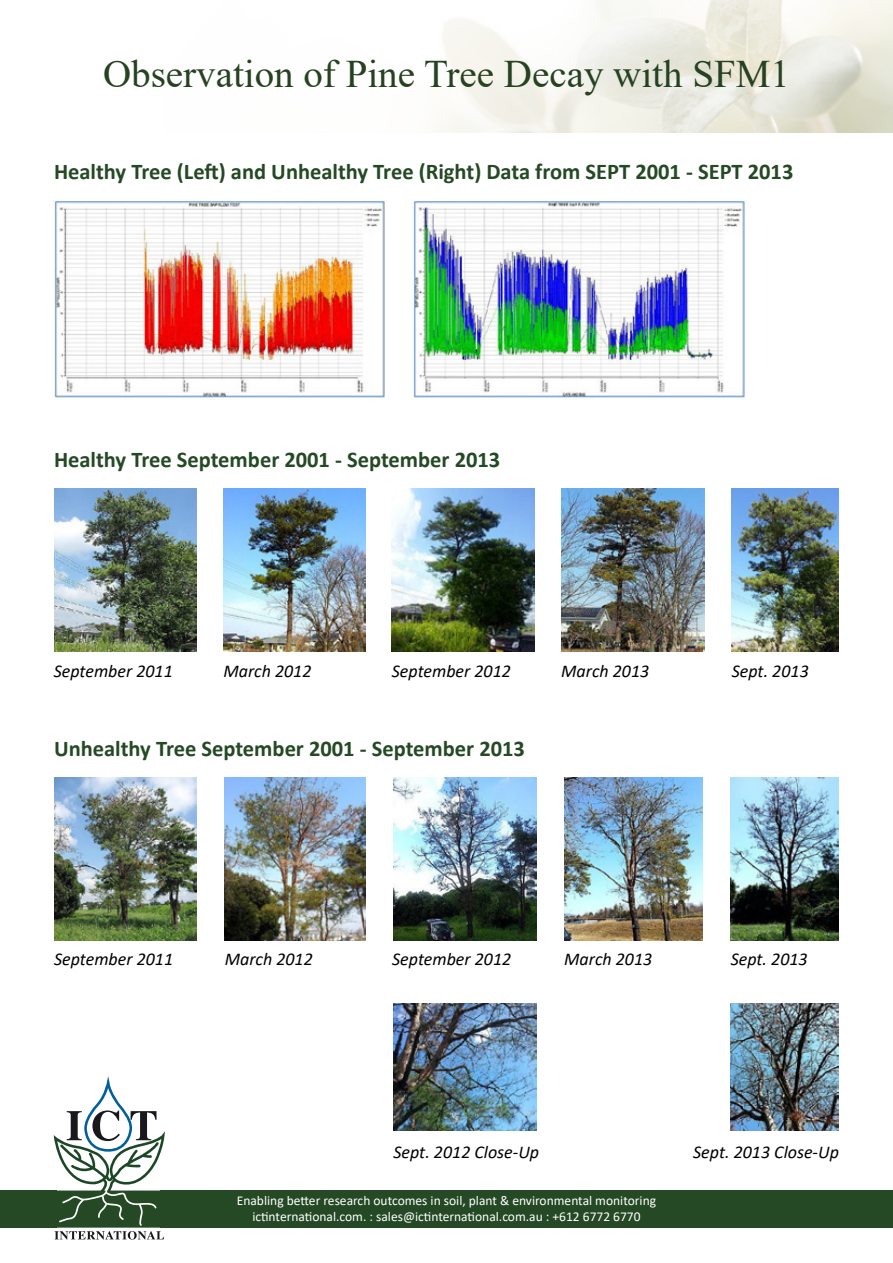
<style>
.page{position:relative;width:893px;height:1263px;background:#fff}
.page>*{position:absolute;margin:0;border:0;box-sizing:border-box;transform-origin:0 0}
.t1{font:39px "Times New Roman";color:#264221}
.Body-Para-Reg-1st{font:700 22.5px "Calibri";color:#244924}
.Body-Para-Reg-1st-2{font:italic 18px "Calibri";color:#000}
.t2{font:13.5px "Calibri";color:#fff}
</style>
<div class="page">
<img style="left:437px;top:0;width:456px;height:132px">
<svg style="left:54px;top:1076px;width:111px;height:163px"></svg>
<div style="left:160px;top:1190px;width:733px;height:38px;background:#244924"></div>
<div style="left:0;top:1190px;width:57px;height:38px;background:#244924"></div>
<img style="left:413px;top:201px;width:332px;height:197px">
<img style="left:53px;top:200px;width:333px;height:198px">
<img style="left:54px;top:489px;width:143px;height:162px">
<img style="left:223px;top:489px;width:142px;height:162px">
<img style="left:392px;top:489px;width:142px;height:162px">
<img style="left:561px;top:489px;width:144px;height:162px">
<img style="left:732px;top:489px;width:107px;height:162px">
<img style="left:54px;top:778px;width:143px;height:162px">
<img style="left:225px;top:778px;width:140px;height:162px">
<img style="left:393px;top:778px;width:143px;height:162px">
<img style="left:564px;top:778px;width:138px;height:162px">
<img style="left:731px;top:778px;width:108px;height:162px">
<img style="left:394px;top:1003px;width:142px;height:127px">
<img style="left:731px;top:1003px;width:108px;height:127px">
<p class="t1" style="left:103px;top:46px;width:688px">Observation of Pine Tree Decay with SFM1</p>
<p class="Body-Para-Reg-1st" style="left:54px;top:156px;width:741px">Healthy Tree (Left) and Unhealthy Tree (Right) Data from SEPT 2001 - SEPT 2013</p>
<p class="Body-Para-Reg-1st" style="left:54px;top:444px;width:448px">Healthy Tree September 2001 - September 2013</p>
<p class="Body-Para-Reg-1st-2" style="left:54px;top:658px;width:121px">September 2011</p>
<p class="Body-Para-Reg-1st-2" style="left:223px;top:658px;width:90px">March 2012</p>
<p class="Body-Para-Reg-1st-2" style="left:392px;top:658px;width:121px">September 2012</p>
<p class="Body-Para-Reg-1st-2" style="left:561px;top:658px;width:90px">March 2013</p>
<p class="Body-Para-Reg-1st-2" style="left:732px;top:658px;width:79px">Sept. 2013</p>
<p class="Body-Para-Reg-1st" style="left:54px;top:733px;width:472px">Unhealthy Tree September 2001 - September 2013</p>
<p class="Body-Para-Reg-1st-2" style="left:54px;top:947px;width:121px">September 2011</p>
<p class="Body-Para-Reg-1st-2" style="left:392px;top:947px;width:121px">September 2012</p>
<p class="Body-Para-Reg-1st-2" style="left:225px;top:947px;width:90px">March 2012</p>
<p class="Body-Para-Reg-1st-2" style="left:564px;top:947px;width:90px">March 2013</p>
<p class="Body-Para-Reg-1st-2" style="left:731px;top:947px;width:79px">Sept. 2013</p>
<p class="Body-Para-Reg-1st-2" style="left:393px;top:1139px;width:147px">Sept. 2012 Close-Up</p>
<p class="Body-Para-Reg-1st-2" style="left:693px;top:1139px;width:147px">Sept. 2013 Close-Up</p>
<p class="t2" style="left:237px;top:1191px;width:421px">Enabling better research outcomes in soil, plant &amp; environmental monitoring</p>
<p class="t2" style="left:252px;top:1207px;width:390px">ictinternational.com. : sales@ictinternational.com.au : +612 6772 6770</p>
</div>
